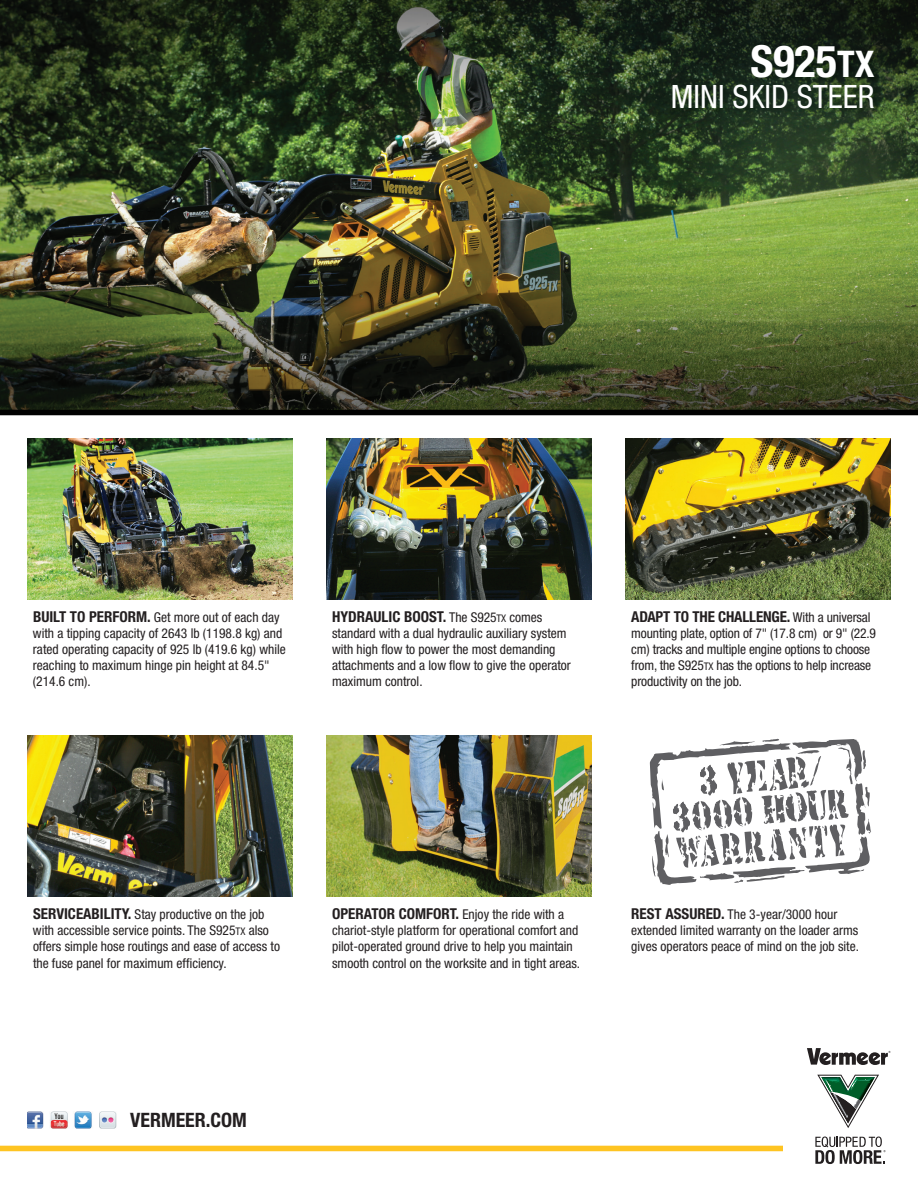
<style>
.page{position:relative;width:918px;height:1188px;background:#fff}
.page>*{position:absolute;margin:0;border:0;box-sizing:border-box;transform-origin:0 0}
.t1{font:700 condensed 44.25px "Helvetica Neue";color:#fff}
.t2{font:condensed 32.25px "Helvetica Neue";color:#fff}
.t3{font:700 condensed 19.8px "Helvetica Neue";color:#231f20}
.t4{font:700 condensed 15px "Helvetica Neue";letter-spacing:-.01em;color:#231f20}
.t5{font:condensed 13.5px/16.2px "Helvetica Neue";color:#231f20}
.s1{font-size:36.75px}
.s2{font-weight:700;font-size:15px}
.s3{font-weight:400;font-size:13.5px}
.s4{font-weight:400;font-size:10.5px}
.s5{font-size:10.5px}
</style>
<div class="page">
<img style="left:27px;top:438px;width:266px;height:161px">
<img style="left:326px;top:438px;width:266px;height:161px">
<img style="left:625px;top:438px;width:266px;height:161px">
<img style="left:27px;top:735px;width:266px;height:162px">
<img style="left:326px;top:735px;width:266px;height:162px">
<svg style="left:650px;top:739px;width:221px;height:146px"></svg>
<img style="left:0;top:0;width:918px;height:410px">
<div style="left:0;top:410px;width:918px;height:5px;background:#010101"></div>
<svg style="left:807px;top:1048px;width:83px;height:17px"></svg>
<svg style="left:815px;top:1137px;width:71px;height:27px"></svg>
<svg style="left:817px;top:1075px;width:62px;height:53px"></svg>
<img style="left:27px;top:1111px;width:90px;height:18px">
<div style="left:0;top:1146px;width:783px;height:5px;background:#fec422"></div>
<img style="left:671px;top:42px;width:211px;height:75px">
<h1 class="t1" style="left:750px;top:34px;width:126px">S925<span class="s1">TX</span></h1>
<h2 class="t2" style="left:671px;top:78px;width:205px">MINI SKID STEER</h2>
<p class="t5" style="left:33px;top:609px;width:254px"><span class="s2">BUILT TO PERFORM.</span> Get more out of each day with a tipping capacity of 2643 lb (1198.8 kg) and rated operating capacity of 925 lb (419.6 kg) while reaching to maximum hinge pin height at 84.5" (214.6 cm).</p>
<p class="t4" style="left:332px;top:607px;width:212px">HYDRAULIC BOOST. <span class="s3">The S925</span><span class="s4">TX</span> <span class="s3">comes</span></p>
<p class="t5" style="left:332px;top:625px;width:240px">standard with a dual hydraulic auxiliary system with high flow to power the most demanding attachments and a low flow to give the operator maximum control.</p>
<p class="t4" style="left:631px;top:607px;width:241px">ADAPT TO THE CHALLENGE. <span class="s3">With a universal</span></p>
<p class="t5" style="left:631px;top:625px;width:246px">mounting plate, option of 7" (17.8 cm) or 9" (22.9 cm) tracks and multiple engine options to choose from, the S925<span class="s5">TX</span> has the options to help increase productivity on the job.</p>
<p class="t5" style="left:33px;top:906px;width:249px"><span class="s2">SERVICEABILITY.</span> Stay productive on the job with accessible service points. The S925<span class="s5">TX</span> also offers simple hose routings and ease of access to the fuse panel for maximum efficiency.</p>
<p class="t5" style="left:332px;top:906px;width:250px"><span class="s2">OPERATOR COMFORT.</span> Enjoy the ride with a chariot-style platform for operational comfort and pilot-operated ground drive to help you maintain smooth control on the worksite and in tight areas.</p>
<p class="t5" style="left:631px;top:906px;width:229px"><span class="s2">REST ASSURED.</span> The 3-year/3000 hour extended limited warranty on the loader arms gives operators peace of mind on the job site.</p>
<h3 class="t3" style="left:130px;top:1108px;width:118px">VERMEER.COM</h3>
</div>
